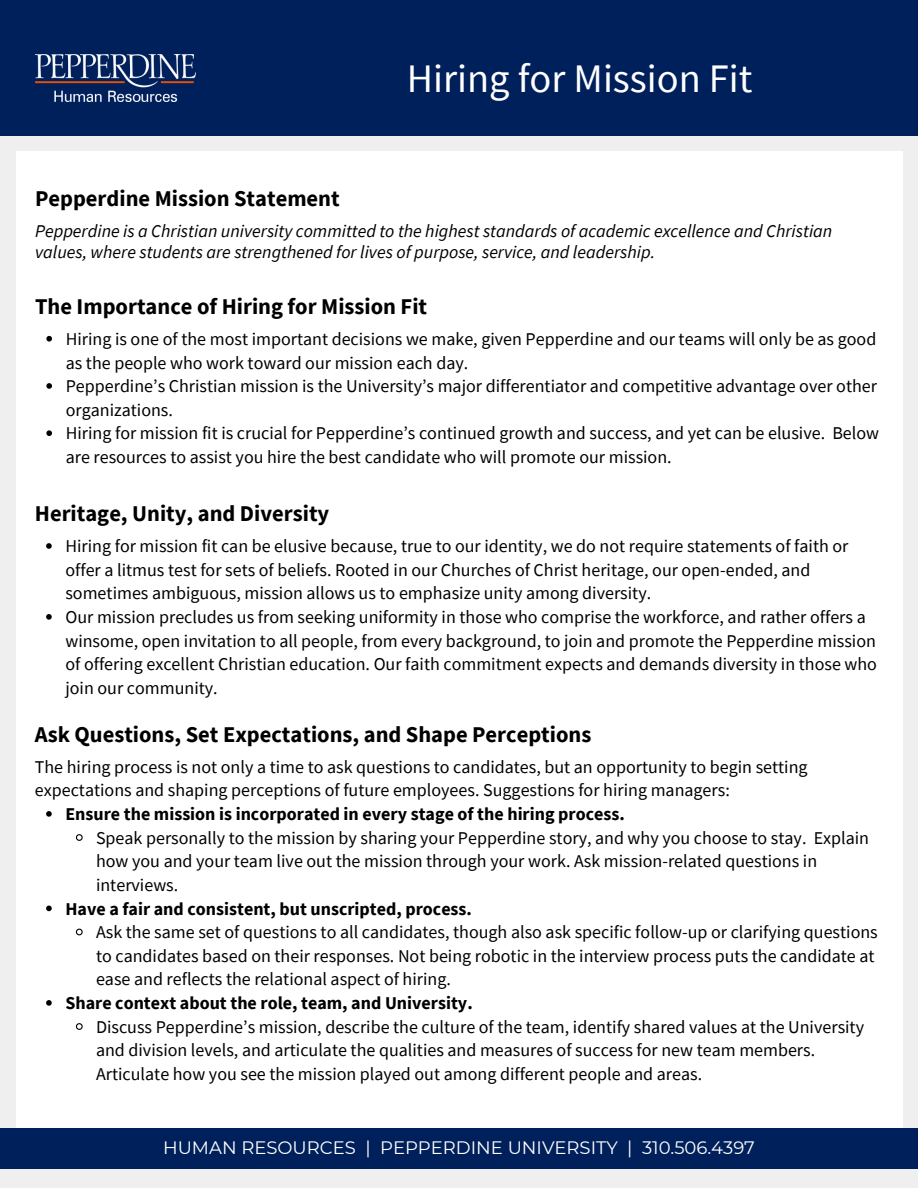
<style>
.page{position:relative;width:918px;height:1188px;background:#efefef}
.page>*{position:absolute;margin:0;border:0;box-sizing:border-box;transform-origin:0 0}
.t1{font:40.5px "Source Sans Pro";color:#fff}
.t2{font:700 22.5px "Source Sans Pro";color:#000}
.t3{font:18px/23.7px "Source Sans Pro";color:#000}
.t4{font:italic 18px/21.3px "Source Sans Pro";color:#000}
.t5{font:700 18px "Source Sans Pro";color:#000}
.t6{font:18px "Montserrat";color:#fff}
</style>
<div class="page">
<div style="left:0;top:0;width:918px;height:135px;background:#00205c"></div>
<div style="left:16px;top:152px;width:886px;height:980px;background:#fff"></div>
<img style="left:36px;top:54px;width:159px;height:47px">
<svg style="left:46px;top:811px;width:6px;height:6px"></svg>
<svg style="left:75px;top:834px;width:8px;height:7px"></svg>
<svg style="left:46px;top:906px;width:6px;height:5px"></svg>
<svg style="left:75px;top:928px;width:8px;height:8px"></svg>
<svg style="left:46px;top:1000px;width:6px;height:6px"></svg>
<svg style="left:75px;top:1023px;width:8px;height:7px"></svg>
<svg style="left:46px;top:336px;width:6px;height:6px"></svg>
<svg style="left:46px;top:383px;width:6px;height:6px"></svg>
<svg style="left:46px;top:430px;width:6px;height:6px"></svg>
<svg style="left:46px;top:543px;width:6px;height:6px"></svg>
<svg style="left:46px;top:614px;width:6px;height:6px"></svg>
<div style="left:0;top:1128px;width:918px;height:41px;background:#00205c"></div>
<p class="t2" style="left:35px;top:184px;width:306px">Pepperdine Mission Statement</p>
<p class="t1" style="left:407px;top:52px;width:347px">Hiring for Mission Fit</p>
<p class="t4" style="left:35px;top:220px;width:799px">Pepperdine is a Christian university committed to the highest standards of academic excellence and Christian values, where students are strengthened for lives of purpose, service, and leadership.</p>
<p class="t2" style="left:35px;top:292px;width:394px">The Importance of Hiring for Mission Fit</p>
<p class="t3" style="left:66px;top:327px;width:812px">Hiring is one of the most important decisions we make, given Pepperdine and our teams will only be as good as the people who work toward our mission each day.</p>
<p class="t3" style="left:66px;top:374px;width:813px">Pepperdine’s Christian mission is the University’s major differentiator and competitive advantage over other organizations.</p>
<p class="t3" style="left:66px;top:421px;width:815px">Hiring for mission fit is crucial for Pepperdine’s continued growth and success, and yet can be elusive. Below are resources to assist you hire the best candidate who will promote our mission.</p>
<p class="t2" style="left:35px;top:499px;width:296px">Heritage, Unity, and Diversity</p>
<p class="t3" style="left:65px;top:534px;width:785px">Hiring for mission fit can be elusive because, true to our identity, we do not require statements of faith or offer a litmus test for sets of beliefs. Rooted in our Churches of Christ heritage, our open-ended, and sometimes ambiguous, mission allows us to emphasize unity among diversity.</p>
<p class="t3" style="left:65px;top:605px;width:813px">Our mission precludes us from seeking uniformity in those who comprise the workforce, and rather offers a winsome, open invitation to all people, from every background, to join and promote the Pepperdine mission of offering excellent Christian education. Our faith commitment expects and demands diversity in those who join our community.</p>
<p class="t2" style="left:35px;top:719px;width:558px">Ask Questions, Set Expectations, and Shape Perceptions</p>
<p class="t3" style="left:35px;top:755px;width:774px">The hiring process is not only a time to ask questions to candidates, but an opportunity to begin setting expectations and shaping perceptions of future employees. Suggestions for hiring managers:</p>
<p class="t5" style="left:65px;top:802px;width:561px">Ensure the mission is incorporated in every stage of the hiring process.</p>
<p class="t3" style="left:96px;top:825px;width:775px">Speak personally to the mission by sharing your Pepperdine story, and why you choose to stay. Explain how you and your team live out the mission through your work. Ask mission-related questions in interviews.</p>
<p class="t5" style="left:65px;top:897px;width:408px">Have a fair and consistent, but unscripted, process.</p>
<p class="t3" style="left:96px;top:920px;width:783px">Ask the same set of questions to all candidates, though also ask specific follow-up or clarifying questions to candidates based on their responses. Not being robotic in the interview process puts the candidate at ease and reflects the relational aspect of hiring.</p>
<p class="t5" style="left:65px;top:991px;width:409px">Share context about the role, team, and University.</p>
<p class="t3" style="left:96px;top:1014px;width:770px">Discuss Pepperdine’s mission, describe the culture of the team, identify shared values at the University and division levels, and articulate the qualities and measures of success for new team members.<br>Articulate how you see the mission played out among different people and areas.</p>
<p class="t6" style="left:163px;top:1136px;width:593px">HUMAN RESOURCES | PEPPERDINE UNIVERSITY | 310.506.4397</p>
</div>
